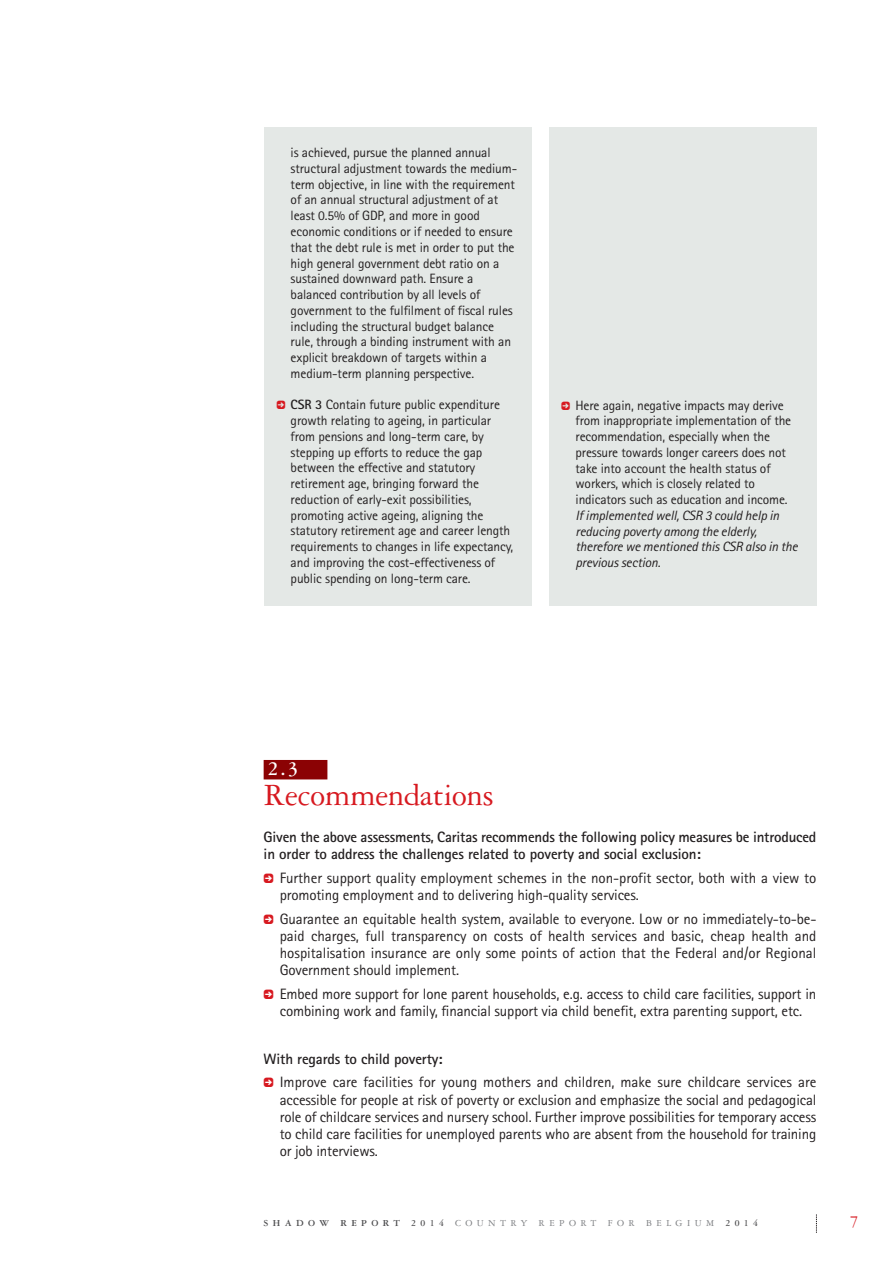
<style>
.page{position:relative;width:893px;height:1263px;background:#fff}
.page>*{position:absolute;margin:0;border:0;box-sizing:border-box;transform-origin:0 0}
.t1{font:33px "Garamond 3 LT Std";letter-spacing:-.01em;color:#d71920}
.t2{font:700 21px "Garamond 3 LT Std";color:#fff}
.t3{font:18px "Garamond 3 LT Std";color:#d71920}
.t4{font:15px/17.2px "Rotis Sans Serif";letter-spacing:-.01em;color:#231f20}
.t5{font:700 15px/17.2px "Rotis Sans Serif";letter-spacing:-.015em;color:#231f20}
.t6{font:13.5px/15.8px "Rotis Sans Serif";letter-spacing:-.01em;color:#231f20}
.t7{font:italic 13.5px/15.8px "Rotis Sans Serif";letter-spacing:-.01em;color:#231f20}
.t8{font:9.75px "Garamond 3 LT Std";letter-spacing:.45em;color:#808285}
.s1{font-family:"Click Bits Arrow Pods 1";font-size:12px;color:#d71920}
.s2{font-weight:700}
.s3{font-family:"Click Bits Arrow Pods 1";font-size:13.5px;color:#d71920}
.s4{font-weight:700;color:#4c4c4e}
</style>
<div class="page">
<svg style="left:816px;top:1214px;width:1px;height:19px"></svg>
<div style="left:264px;top:128px;width:267px;height:478px;background:#e4e8e6"></div>
<div style="left:549px;top:128px;width:267px;height:478px;background:#e4e8e6"></div>
<div style="left:264px;top:760px;width:63px;height:19px;background:#8b0204"></div>
<p class="t6" style="left:291px;top:146px;width:228px">is achieved, pursue the planned annual structural adjustment towards the medium&shy;term objective, in line with the requirement of an annual structural adjustment of at least 0.5% of GDP, and more in good economic conditions or if needed to ensure that the debt rule is met in order to put the high general government debt ratio on a sustained downward path. Ensure a balanced contribution by all levels of government to the fulfilment of fiscal rules including the structural budget balance rule, through a binding instrument with an explicit breakdown of targets within a medium-term planning perspective.</p>
<p class="t6" style="left:291px;top:398px;width:224px;text-indent:-14px"><span class="s1">5</span> <span class="s2">CSR 3</span> Contain future public expenditure growth relating to ageing, in particular from pensions and long-term care, by stepping up efforts to reduce the gap between the effective and statutory retirement age, bringing forward the reduction of early-exit possibilities, promoting active ageing, aligning the statutory retirement age and career length requirements to changes in life expectancy, and improving the cost-effectiveness of public spending on long-term care.</p>
<p class="t6" style="left:576px;top:398px;width:217px;text-indent:-14px"><span class="s1">5</span> Here again, negative impacts may derive from inappropriate implementation of the recommendation, especially when the pressure towards longer careers does not take into account the health status of workers, which is closely related to indicators such as education and income.</p>
<p class="t7" style="left:576px;top:509px;width:224px">If implemented well, CSR 3 could help in reducing poverty among the elderly, therefore we mentioned this CSR also in the previous section.</p>
<h2 class="t2" style="left:268px;top:756px;width:32px">2.3</h2>
<h1 class="t1" style="left:264px;top:784px;width:232px">Recommendations</h1>
<p class="t5" style="left:264px;top:830px;width:554px">Given the above assessments, Caritas recommends the following policy measures be introduced in order to address the challenges related to poverty and social exclusion:</p>
<p class="t4" style="left:280px;top:871px;width:538px;text-indent:-16px"><span class="s3">5</span> Further support quality employment schemes in the non-profit sector, both with a view to promoting employment and to delivering high-quality services.</p>
<p class="t4" style="left:280px;top:911px;width:538px;text-align:justify;text-indent:-16px"><span class="s3">5</span> Guarantee an equitable health system, available to everyone. Low or no immediately-to-be&shy;paid charges, full transparency on costs of health services and basic, cheap health and hospitalisation insurance are only some points of action that the Federal and/or Regional Government should implement.</p>
<p class="t4" style="left:264px;top:987px;width:554px;text-align:center"><span class="s3">5</span> Embed more support for lone parent households, e.g. access to child care facilities, support in combining work and family, financial support via child benefit, extra parenting support, etc.</p>
<p class="t4" style="left:264px;top:1048px;width:554px;line-height:23.7px"><span class="s2">With regards to child poverty:<br></span><span class="s3">5</span> Improve care facilities for young mothers and children, make sure childcare services are</p>
<p class="t4" style="left:280px;top:1092px;width:538px;text-align:justify">accessible for people at risk of poverty or exclusion and emphasize the social and pedagogical role of childcare services and nursery school. Further improve possibilities for temporary access to child care facilities for unemployed parents who are absent from the household for training or job interviews.</p>
<p class="t8" style="left:264px;top:1220px;width:496px"><span class="s4">SHADOW REPORT 2014</span> COUNTRY REPORT FOR BELGIUM <span class="s4">2014</span></p>
<h3 class="t3" style="left:850px;top:1216px;width:10px">7</h3>
</div>
